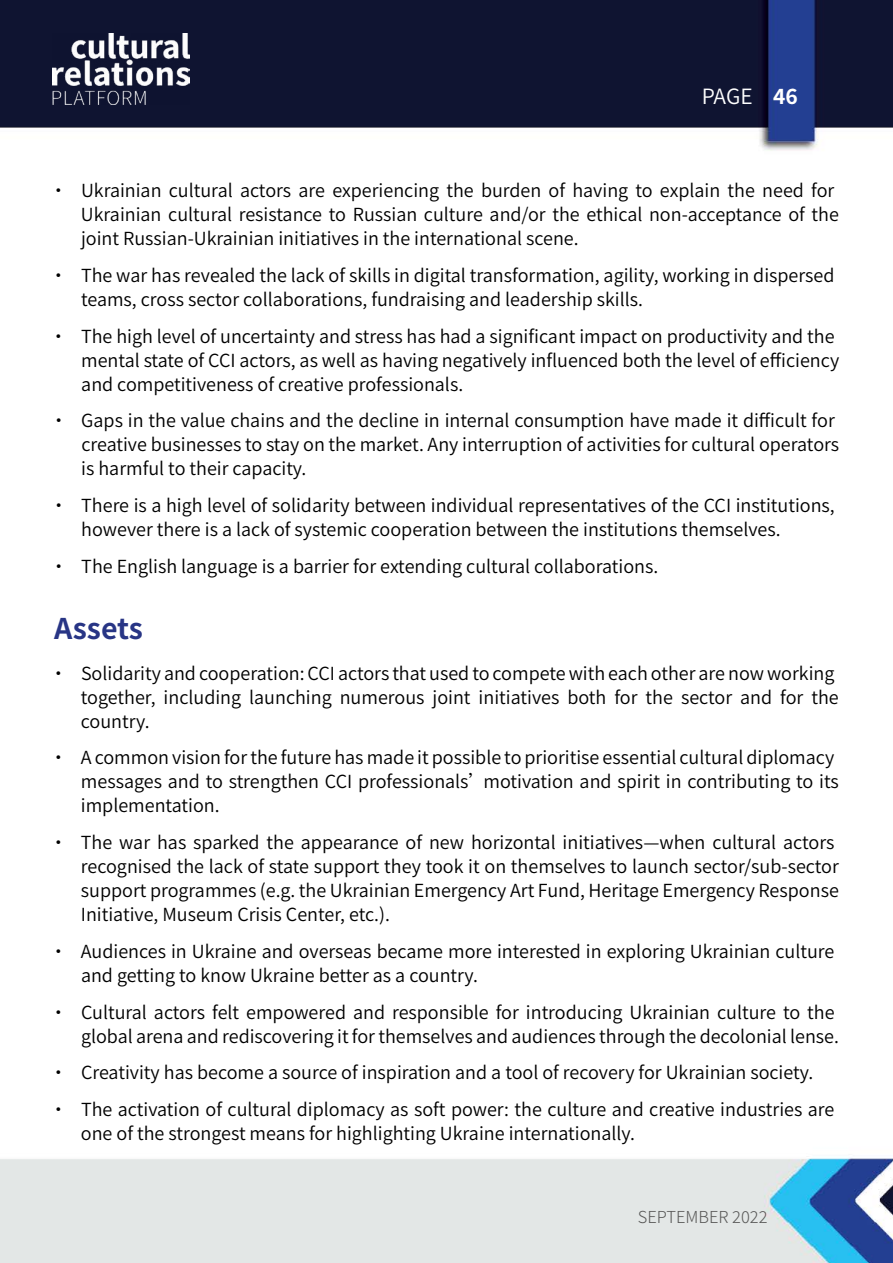
<style>
.page{position:relative;width:893px;height:1263px;background:#fff}
.page>*{position:absolute;margin:0;border:0;box-sizing:border-box;transform-origin:0 0}
.t1{font:700 28.5px "Source Han Sans TW";color:#283585}
.t2{font:21px "Source Han Sans TW";color:#fff}
.t3{font:18px/24px "Source Han Sans TW";color:#000}
.t4{font:300 16.5px "Source Han Sans TW";color:#575756}
.s1{font-weight:700}
</style>
<div class="page">
<img style="left:0;top:0;width:893px;height:1263px">
<img style="left:52px;top:34px;width:137px;height:71px">
<p class="t2" style="left:702px;top:84px;width:98px">PAGE <span class="s1">46</span></p>
<p class="t3" style="left:81px;top:179px;width:759px;text-indent:-31px">• Ukrainian cultural actors are experiencing the burden of having to explain the need for<br>Ukrainian cultural resistance to Russian culture and/or the ethical non-acceptance of the joint Russian-Ukrainian initiatives in the international scene.</p>
<p class="t3" style="left:81px;top:264px;width:755px;text-indent:-32px">• The war has revealed the lack of skills in digital transformation, agility, working in dispersed teams, cross sector collaborations, fundraising and leadership skills.</p>
<p class="t3" style="left:81px;top:324px;width:760px;text-indent:-32px">• The high level of uncertainty and stress has had a significant impact on productivity and the mental state of CCI actors, as well as having negatively influenced both the level of efficiency and competitiveness of creative professionals.</p>
<p class="t3" style="left:81px;top:409px;width:759px;text-indent:-32px">• Gaps in the value chains and the decline in internal consumption have made it difficult for creative businesses to stay on the market. Any interruption of activities for cultural operators is harmful to their capacity.</p>
<p class="t3" style="left:81px;top:494px;width:755px;text-indent:-32px">• There is a high level of solidarity between individual representatives of the CCI institutions, however there is a lack of systemic cooperation between the institutions themselves.</p>
<p class="t3" style="left:50px;top:555px;width:610px">• The English language is a barrier for extending cultural collaborations.</p>
<h1 class="t1" style="left:54px;top:612px;width:90px">Assets</h1>
<p class="t3" style="left:81px;top:661px;width:759px;text-indent:-31px">• Solidarity and cooperation: CCI actors that used to compete with each other are now working together, including launching numerous joint initiatives both for the sector and for the country.</p>
<p class="t3" style="left:81px;top:746px;width:759px;text-indent:-32px">• A common vision for the future has made it possible to prioritise essential cultural diplomacy messages and to strengthen CCI professionals’motivation and spirit in contributing to its implementation.</p>
<p class="t3" style="left:81px;top:831px;width:759px;text-indent:-32px">• The war has sparked the appearance of new horizontal initiatives—when cultural actors recognised the lack of state support they took it on themselves to launch sector/sub-sector support programmes (e.g. the Ukrainian Emergency Art Fund, Heritage Emergency Response Initiative, Museum Crisis Center, etc.).</p>
<p class="t3" style="left:81px;top:940px;width:755px;text-indent:-32px">• Audiences in Ukraine and overseas became more interested in exploring Ukrainian culture and getting to know Ukraine better as a country.</p>
<p class="t3" style="left:50px;top:1000px;width:791px;text-align:right">• Cultural actors felt empowered and responsible for introducing Ukrainian culture to the global arena and rediscovering it for themselves and audiences through the decolonial lense.</p>
<p class="t3" style="left:50px;top:1061px;width:765px">• Creativity has become a source of inspiration and a tool of recovery for Ukrainian society.</p>
<p class="t3" style="left:81px;top:1098px;width:755px;text-indent:-31px">• The activation of cultural diplomacy as soft power: the culture and creative industries are one of the strongest means for highlighting Ukraine internationally.</p>
<p class="t4" style="left:638px;top:1207px;width:131px">SEPTEMBER 2022</p>
</div>
